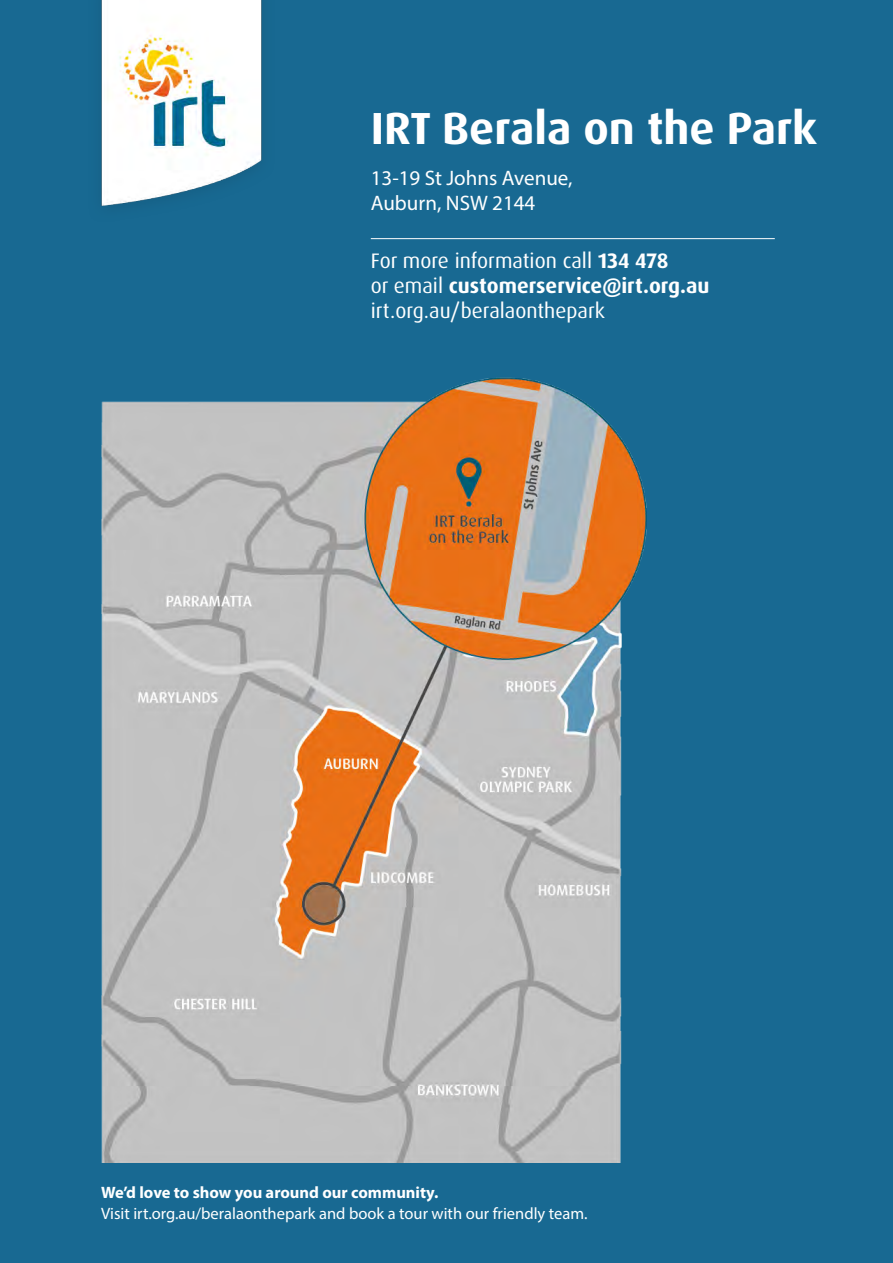
<style>
.page{position:relative;width:893px;height:1263px;background:#186992}
.page>*{position:absolute;margin:0;border:0;box-sizing:border-box;transform-origin:0 0}
.t1{font:700 45px "Dax Pro";color:#fff}
.t2{font:21px/25.2px "Dax Pro";color:#fff}
.t3{font:21px/25.2px "Myriad Pro";color:#fff}
.t4{font:16.5px "Myriad Pro";color:#fff}
.t5{font:700 16.5px "Myriad Pro";color:#fff}
.s1{font-weight:700}
</style>
<div class="page">
<img style="left:101px;top:377px;width:545px;height:786px">
<img style="left:101px;top:0;width:161px;height:206px">
<hr style="left:371px;top:238px;width:404px;height:1px;background:#fff">
<h1 class="t1" style="left:371px;top:99px;width:448px">IRT Berala on the Park</h1>
<p class="t3" style="left:371px;top:165px;width:203px">13-19 St Johns Avenue,<br>Auburn, NSW 2144</p>
<p class="t2" style="left:371px;top:248px;width:340px">For more information call <span class="s1">134 478<br></span>or email <span class="s1">customerservice@irt.org.au </span>irt.org.au/beralaonthepark</p>
<p class="t5" style="left:101px;top:1181px;width:339px">We’d love to show you around our community.</p>
<p class="t4" style="left:101px;top:1203px;width:488px">Visit irt.org.au/beralaonthepark and book a tour with our friendly team.</p>
</div>
